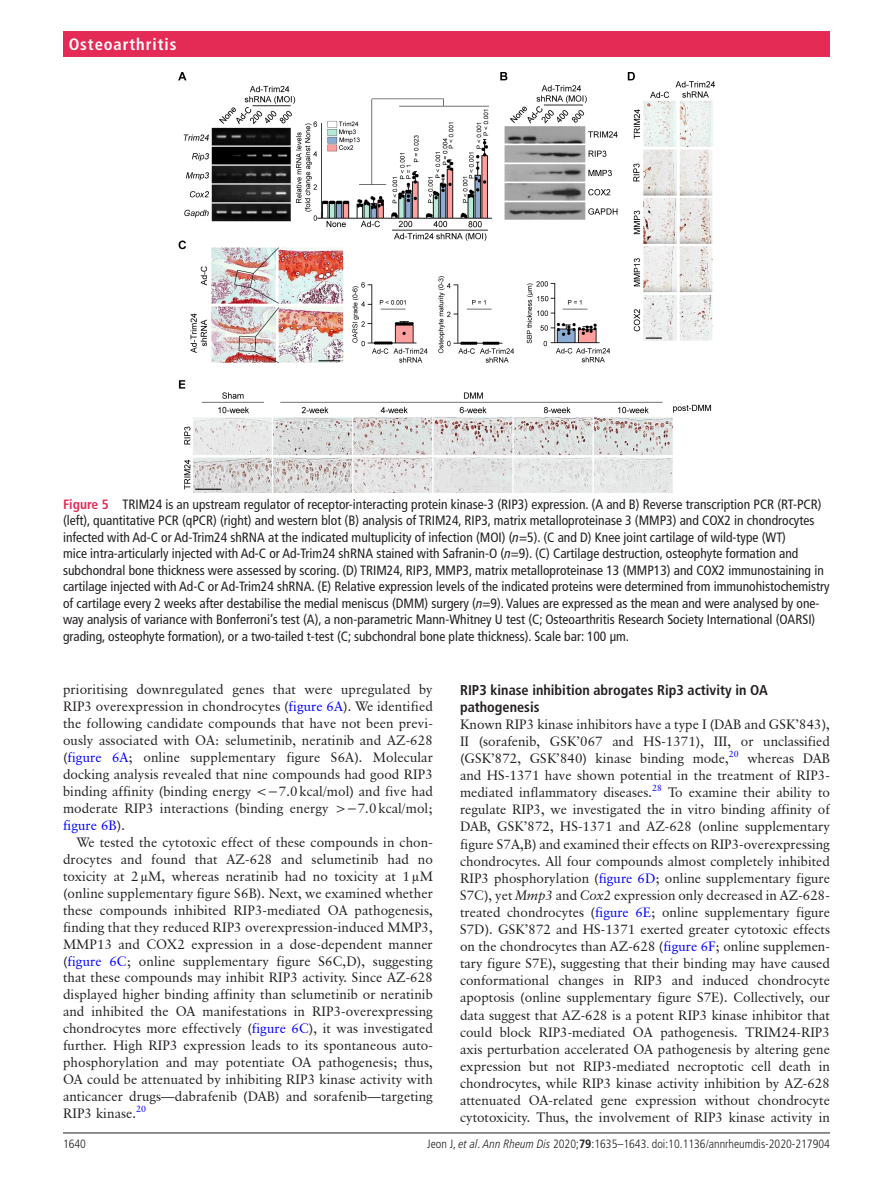
<style>
.page{position:relative;width:893px;height:1191px;background:#fff}
.page>*{position:absolute;margin:0;border:0;box-sizing:border-box;transform-origin:0 0}
.t1{font:700 condensed 16.5px "Frutiger LT Pro";letter-spacing:.055em;color:#fff}
.t2{font:700 condensed 14.25px/17.2px "Frutiger LT Pro";color:#231f20}
.t3{font:13.5px/17px "Classical Garamond BT";letter-spacing:.005em;color:#231f20;text-align:justify}
.t4{font:condensed 13.5px/16.5px "Frutiger LT Pro";color:#231f20}
.t5{font:300 condensed 12px "Frutiger LT Pro";color:#231f20}
.t6{font:9px "Classical Garamond BT";color:#00f}
.s1{font-weight:700;color:#e42b56}
.s2{font-style:italic}
.s3{color:#00f}
.s4{font-family:"Times New Roman"}
.s5{font-weight:700}
</style>
<div class="page">
<hr style="left:63px;top:1132px;width:767px;height:1px;background:#231f20">
<div style="left:63px;top:31px;width:767px;height:25px;background:#e42b56"></div>
<img style="left:178px;top:72px;width:537px;height:420px">
<p class="t1" style="left:69px;top:34px;width:109px">Osteoarthritis</p>
<p class="t4" style="left:63px;top:496px;width:768px"><span class="s1">Figure 5</span> TRIM24 is an upstream regulator of receptor-interacting protein kinase-3 (RIP3) expression. (A and B) Reverse transcription PCR (RT-PCR) (left), quantitative PCR (qPCR) (right) and western blot (B) analysis of TRIM24, RIP3, matrix metalloproteinase 3 (MMP3) and COX2 in chondrocytes infected with Ad-C or Ad-Trim24 shRNA at the indicated multuplicity of infection (MOI) (<span class="s2">n</span>=5). (C and D) Knee joint cartilage of wild-type (WT)<br>mice intra-articularly injected with Ad-C or Ad-Trim24 shRNA stained with Safranin-O (<span class="s2">n</span>=9). (C) Cartilage destruction, osteophyte formation and subchondral bone thickness were assessed by scoring. (D) TRIM24, RIP3, MMP3, matrix metalloproteinase 13 (MMP13) and COX2 immunostaining in cartilage injected with Ad-C or Ad-Trim24 shRNA. (E) Relative expression levels of the indicated proteins were determined from immunohistochemistry of cartilage every 2 weeks after destabilise the medial meniscus (DMM) surgery (<span class="s2">n</span>=9). Values are expressed as the mean and were analysed by one&shy;way analysis of variance with Bonferroni’s test (A), a non-parametric Mann-Whitney U test (C; Osteoarthritis Research Society International (OARSI) grading, osteophyte formation), or a two-tailed t-test (C; subchondral bone plate thickness). Scale bar: 100 μm.</p>
<p class="t3" style="left:63px;top:680px;width:371px">prioritising downregulated genes that were upregulated by RIP3 overexpression in chondrocytes (<span class="s3">figure 6A</span>). We identified the following candidate compounds that have not been previ&shy;ously associated with OA: selumetinib, neratinib and AZ-628 (<span class="s3">figure 6A</span>; online supplementary figure S6A). Molecular docking analysis revealed that nine compounds had good RIP3 binding affinity (binding energy &lt;−7.0kcal/mol) and five had moderate RIP3 interactions (binding energy &gt;−7.0kcal/mol; <span class="s3">figure 6B</span>).</p>
<p class="t3" style="left:63px;top:833px;width:371px;text-indent:14px">We tested the cytotoxic effect of these compounds in chon&shy;drocytes and found that AZ-628 and selumetinib had no toxicity at 2<span class="s4">µ</span>M, whereas neratinib had no toxicity at 1<span class="s4">µ</span>M (online supplementary figure S6B). Next, we examined whether these compounds inhibited RIP3-mediated OA pathogenesis, finding that they reduced RIP3 overexpression-induced MMP3, MMP13 and COX2 expression in a dose-dependent manner (<span class="s3">figure 6C</span>; online supplementary figure S6C,D), suggesting that these compounds may inhibit RIP3 activity. Since AZ-628 displayed higher binding affinity than selumetinib or neratinib and inhibited the OA manifestations in RIP3-overexpressing chondrocytes more effectively (<span class="s3">figure 6C</span>), it was investigated further. High RIP3 expression leads to its spontaneous auto&shy;phosphorylation and may potentiate OA pathogenesis; thus, OA could be attenuated by inhibiting RIP3 kinase activity with anticancer drugs—dabrafenib (DAB) and sorafenib—targeting RIP3 kinase.</p>
<p class="t6" style="left:136px;top:1103px;width:11px">20</p>
<p class="t2" style="left:460px;top:681px;width:309px">RIP3 kinase inhibition abrogates Rip3 activity in OA pathogenesis</p>
<p class="t3" style="left:460px;top:715px;width:371px">Known RIP3 kinase inhibitors have a type I (DAB and GSK’843), II (sorafenib, GSK’067 and HS-1371), III, or unclassified (GSK’872, GSK’840) kinase binding mode,<sup>20</sup> whereas DAB and HS-1371 have shown potential in the treatment of RIP3- mediated inflammatory diseases.<sup>28</sup> To examine their ability to regulate RIP3, we investigated the in vitro binding affinity of DAB, GSK’872, HS-1371 and AZ-628 (online supplementary figure S7A,B) and examined their effects on RIP3-overexpressing chondrocytes. All four compounds almost completely inhibited RIP3 phosphorylation (<span class="s3">figure 6D</span>; online supplementary figure S7C), yet <span class="s2">Mmp3</span> and <span class="s2">Cox2</span> expression only decreased in AZ-628- treated chondrocytes (<span class="s3">figure 6E</span>; online supplementary figure S7D). GSK’872 and HS-1371 exerted greater cytotoxic effects on the chondrocytes than AZ-628 (<span class="s3">figure 6F</span>; online supplemen&shy;tary figure S7E), suggesting that their binding may have caused conformational changes in RIP3 and induced chondrocyte apoptosis (online supplementary figure S7E). Collectively, our data suggest that AZ-628 is a potent RIP3 kinase inhibitor that could block RIP3-mediated OA pathogenesis. TRIM24-RIP3 axis perturbation accelerated OA pathogenesis by altering gene expression but not RIP3-mediated necroptotic cell death in chondrocytes, while RIP3 kinase activity inhibition by AZ-628 attenuated OA-related gene expression without chondrocyte cytotoxicity. Thus, the involvement of RIP3 kinase activity in</p>
<p class="t5" style="left:63px;top:1136px;width:25px">1640</p>
<p class="t5" style="left:427px;top:1136px;width:404px">Jeon J, <span class="s2">et al</span>. <span class="s2">Ann Rheum Dis</span> 2020;<span class="s5">79</span>:1635–1643. doi:10.1136/annrheumdis-2020-217904</p>
</div>
